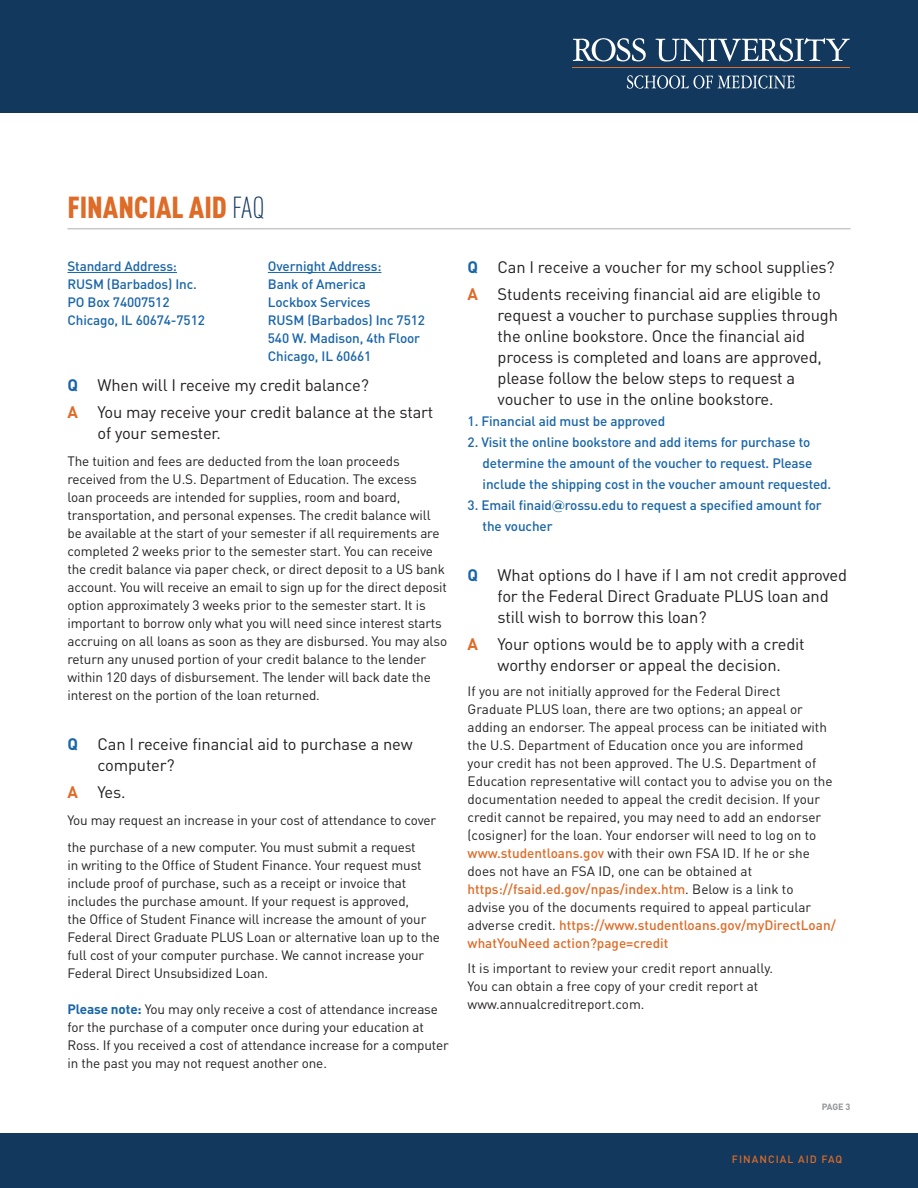
<style>
.page{position:relative;width:918px;height:1188px;background:#fff}
.page>*{position:absolute;margin:0;border:0;box-sizing:border-box;transform-origin:0 0}
.t1{font:900 30px "DIN Cond";color:#de6b27}
.t2{font:16.5px/21px "DIN";letter-spacing:-.01em;color:#231f20}
.t3{font:13.5px/18px "DIN";letter-spacing:-.01em;color:#231f20}
.t4{font:500 13.5px/18px "DIN";letter-spacing:-.01em;color:#1965a8}
.t5{font:500 10.5px "DIN";letter-spacing:.1em;color:#de6b27}
.t6{font:700 9px "DIN";color:#939598}
.s1{font-weight:300;color:#12385d}
.s2{font-weight:700;color:#1965a8}
.s3{font-weight:700;color:#de6b27}
.s4{font-family:"Gotham HTF";font-weight:700}
.s5{font-weight:500;color:#de6b27}
</style>
<div class="page">
<div style="left:0;top:0;width:918px;height:112px;background:#12385d"></div>
<svg style="left:573px;top:38px;width:73px;height:24px"></svg>
<svg style="left:656px;top:38px;width:194px;height:24px"></svg>
<hr style="left:573px;top:67px;width:277px;height:1px;background:#de6b27">
<svg style="left:627px;top:75px;width:168px;height:14px"></svg>
<hr style="left:68px;top:272px;width:109px;height:1px;background:#1965a8">
<hr style="left:268px;top:272px;width:113px;height:1px;background:#1965a8">
<div style="left:0;top:1133px;width:918px;height:55px;background:#12385d"></div>
<hr style="left:68px;top:228px;width:782px;height:1px;background:#c7c8ca">
<h1 class="t1" style="left:68px;top:189px;width:199px">FINANCIAL AID <span class="s1">FAQ</span></h1>
<p class="t4" style="left:68px;top:256px;width:139px">Standard Address:<br>RUSM (Barbados) Inc.<br>PO Box 74007512<br>Chicago, IL 60674-7512</p>
<p class="t4" style="left:268px;top:256px;width:159px">Overnight Address:<br>Bank of America<br>Lockbox Services<br>RUSM (Barbados) Inc 7512<br>540 W. Madison, 4th Floor<br>Chicago, IL 60661</p>
<p class="t2" style="left:468px;top:253px;width:369px;line-height:27px"><span class="s2">Q</span> Can I receive a voucher for my school supplies?<br><span class="s3">A</span> Students receiving financial aid are eligible to</p>
<p class="t2" style="left:498px;top:304px;width:342px">request a voucher to purchase supplies through the online bookstore. Once the financial aid process is completed and loans are approved, please follow the below steps to request a voucher to use in the online bookstore.</p>
<p class="t4" style="left:468px;top:412px;width:199px">1. Financial aid must be approved</p>
<p class="t4" style="left:483px;top:431px;width:350px;line-height:21px;text-indent:-15px">2. Visit the online bookstore and add items for purchase to determine the amount of the voucher to request. Please include the shipping cost in the voucher amount requested.</p>
<p class="t4" style="left:483px;top:494px;width:341px;line-height:21px;text-indent:-15px">3. Email finaid<span class="s4">@</span>rossu.edu to request a specified amount for the voucher</p>
<p class="t2" style="left:498px;top:565px;width:351px;text-indent:-30px"><span class="s2">Q</span> What options do I have if I am not credit approved for the Federal Direct Graduate PLUS loan and still wish to borrow this loan?</p>
<p class="t2" style="left:468px;top:634px;width:339px;text-align:center"><span class="s3">A</span> Your options would be to apply with a credit worthy endorser or appeal the decision.</p>
<p class="t3" style="left:468px;top:682px;width:370px">If you are not initially approved for the Federal Direct Graduate PLUS loan, there are two options; an appeal or adding an endorser. The appeal process can be initiated with the U.S. Department of Education once you are informed<br>your credit has not been approved. The U.S. Department of Education representative will contact you to advise you on the documentation needed to appeal the credit decision. If your credit cannot be repaired, you may need to add an endorser (cosigner) for the loan. Your endorser will need to log on to <span class="s5">www.studentloans.gov</span> with their own FSA ID. If he or she does not have an FSA ID, one can be obtained at <span class="s5">https://fsaid.ed.gov/npas/index.htm</span>. Below is a link to<br>advise you of the documents required to appeal particular adverse credit. <span class="s5">https://www.studentloans.gov/myDirectLoan/ whatYouNeed action?page=credit</span></p>
<p class="t3" style="left:468px;top:959px;width:307px">It is important to review your credit report annually.<br>You can obtain a free copy of your credit report at www.annualcreditreport.com.</p>
<p class="t2" style="left:68px;top:371px;width:367px;line-height:27px"><span class="s2">Q</span> When will I receive my credit balance?<br><span class="s3">A</span> You may receive your credit balance at the start</p>
<p class="t2" style="left:97px;top:422px;width:125px">of your semester.</p>
<p class="t3" style="left:68px;top:452px;width:381px">The tuition and fees are deducted from the loan proceeds received from the U.S. Department of Education. The excess<br>loan proceeds are intended for supplies, room and board, transportation, and personal expenses. The credit balance will be available at the start of your semester if all requirements are completed 2 weeks prior to the semester start. You can receive the credit balance via paper check, or direct deposit to a US bank account. You will receive an email to sign up for the direct deposit option approximately 3 weeks prior to the semester start. It is important to borrow only what you will need since interest starts accruing on all loans as soon as they are disbursed. You may also return any unused portion of your credit balance to the lender within 120 days of disbursement. The lender will back date the interest on the portion of the loan returned.</p>
<p class="t2" style="left:97px;top:733px;width:317px;text-indent:-30px"><span class="s2">Q</span> Can I receive financial aid to purchase a new computer?</p>
<p class="t2" style="left:68px;top:781px;width:60px"><span class="s3">A</span> Yes.</p>
<p class="t3" style="left:68px;top:806px;width:370px;line-height:27px">You may request an increase in your cost of attendance to cover the purchase of a new computer. You must submit a request</p>
<p class="t3" style="left:68px;top:856px;width:374px">in writing to the Office of Student Finance. Your request must include proof of purchase, such as a receipt or invoice that includes the purchase amount. If your request is approved,<br>the Office of Student Finance will increase the amount of your Federal Direct Graduate PLUS Loan or alternative loan up to the full cost of your computer purchase. We cannot increase your Federal Direct Unsubsidized Loan.</p>
<p class="t3" style="left:68px;top:1000px;width:383px"><span class="s2">Please note:</span> You may only receive a cost of attendance increase for the purchase of a computer once during your education at Ross. If you received a cost of attendance increase for a computer in the past you may not request another one.</p>
<p class="t6" style="left:822px;top:1101px;width:30px">PAGE 3</p>
<p class="t5" style="left:732px;top:1153px;width:112px">FINANCIAL AID FAQ</p>
</div>
